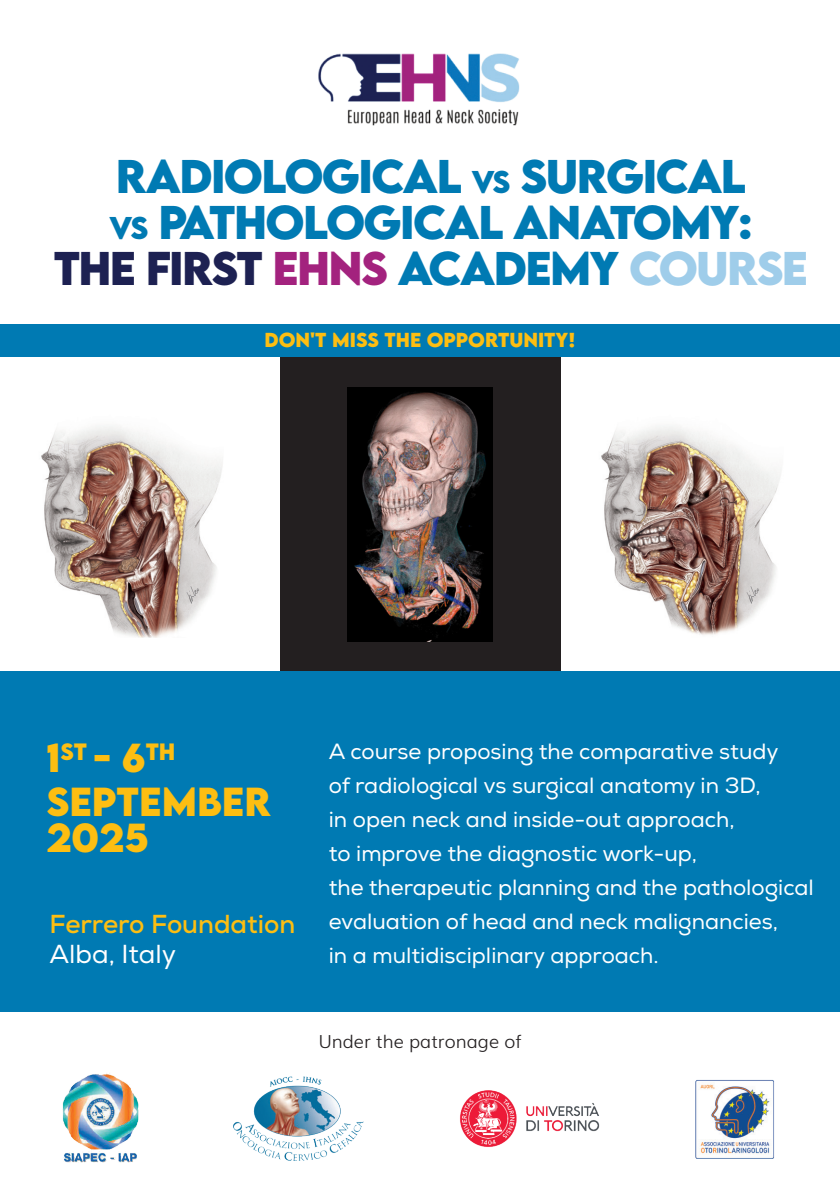
<style>
.page{position:relative;width:840px;height:1191px;background:#fff}
.page>*{position:absolute;margin:0;border:0;box-sizing:border-box;transform-origin:0 0}
.t1{font:700 42px/46px "LEMONMILK";letter-spacing:-.04em;color:#007ab3;text-align:center}
.t2{font:700 36px/36px "LEMONMILK";color:#fdbe12}
.t3{font:700 26px/30px "Nexa";color:#fdbe12}
.t4{font:22px/34px "Nexa";color:#fff}
.t5{font:700 21px "LEMONMILK";color:#fdbe12}
.t6{font:700 18px "LEMONMILK";color:#fdbe12}
.t7{font:300 18px "Muli";color:#231f20}
.s1{font-size:28px}
.s2{color:#1d2152}
.s3{color:#a3227e}
.s4{color:#9fcdea}
.s5{font-size:36px}
.s6{font-weight:400;color:#fff}
</style>
<div class="page">
<div style="left:0;top:325px;width:839px;height:32px;background:#007ab3"></div>
<div style="left:0;top:671px;width:839px;height:340px;background:#007ab3"></div>
<img style="left:41px;top:426px;width:182px;height:211px">
<img style="left:601px;top:426px;width:180px;height:209px">
<div style="left:280px;top:357px;width:279px;height:314px;background:#231f20"></div>
<img style="left:347px;top:387px;width:145px;height:254px">
<img style="left:318px;top:53px;width:202px;height:73px">
<img style="left:62px;top:1073px;width:712px;height:90px">
<p class="t1" style="left:54px;top:154px;width:755px">RADIOLOGICAL <span class="s1">vs</span> SURGICAL<br><span class="s1">VS</span> PATHOLOGICAL ANATOMY:<br><span class="s2">THE FIRST</span> <span class="s3">EHNS</span> ACADEMY <span class="s4">COURSE</span></p>
<p class="t6" style="left:264px;top:327px;width:312px">DON'T MISS THE OPPORTUNITY!</p>
<p class="t5" style="left:46px;top:738px;width:130px"><span class="s5">1</span>ST <span class="s5">- 6</span>TH</p>
<p class="t2" style="left:46px;top:783px;width:226px">SEPTEMBER<br>2025</p>
<p class="t3" style="left:49px;top:909px;width:247px">Ferrero Foundation<br><span class="s6">Alba, Italy</span></p>
<p class="t4" style="left:328px;top:735px;width:486px">A course proposing the comparative study<br>of radiological vs surgical anatomy in 3D,<br>in open neck and inside-out approach,<br>to improve the diagnostic work-up,<br>the therapeutic planning and the pathological evaluation of head and neck malignancies,<br>in a multidisciplinary approach.</p>
<p class="t7" style="left:318px;top:1027px;width:204px">Under the patronage of</p>
</div>
